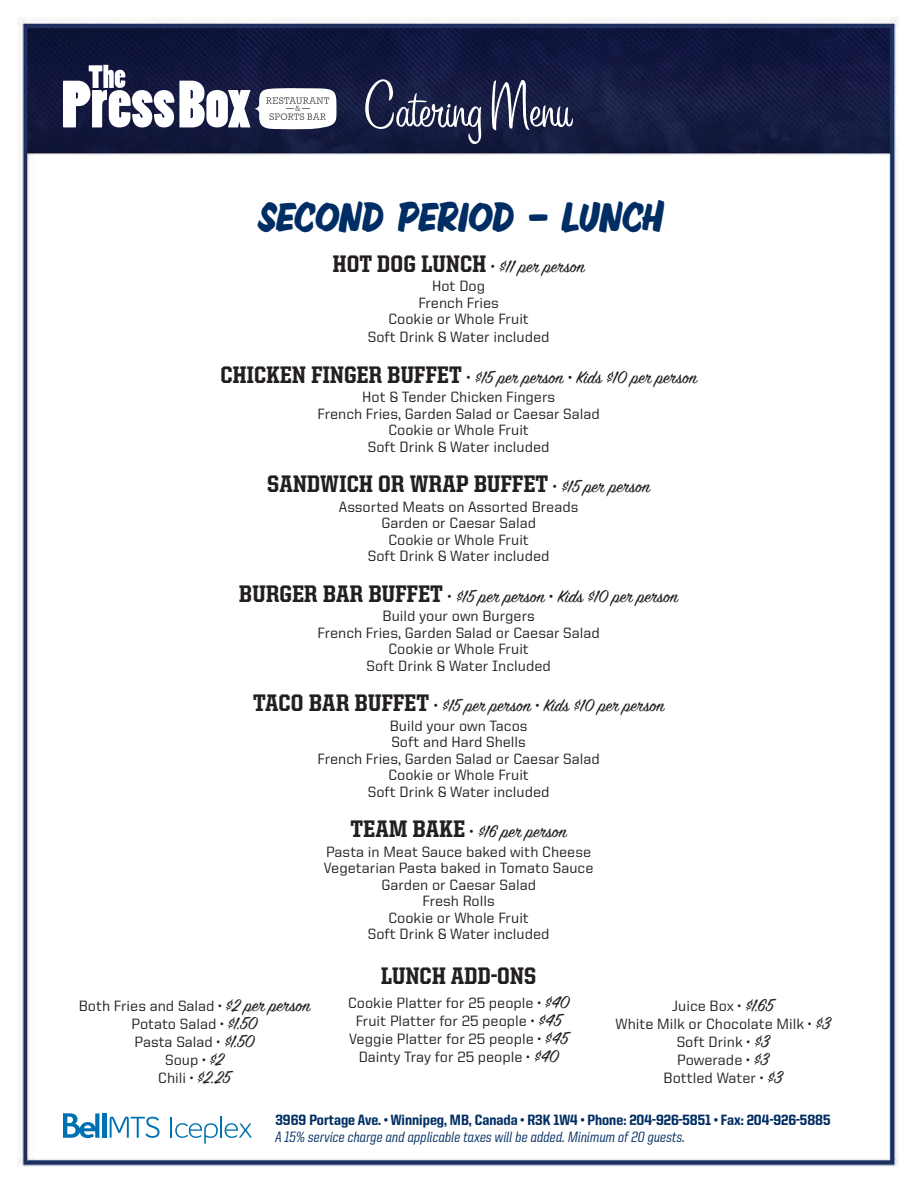
<style>
.page{position:relative;width:918px;height:1188px;background:#fff}
.page>*{position:absolute;margin:0;border:0;box-sizing:border-box;transform-origin:0 0}
.t1{font:67.2px "Sign Painter House Casual";color:#fff}
.t2{font:italic 45px "Sign Painter House Showcard";color:#002d63}
.t3{font:800 24px "United Serif Semi Cond";letter-spacing:.01em;color:#231f20}
.t4{font:19.5px "Sign Painter House Script";letter-spacing:.005em;color:#231f20}
.t5{font:500 15px/16.5px "United Sans Reg";color:#231f20;text-align:center}
.t6{font:800 15px "United Sans Semi Cond";color:#002d63}
.t7{font:500 15px "United Italic Semi Cond";color:#002d63}
.s1{font-family:"United Serif Semi Cond";font-weight:800;font-size:24px}
.s2{font-family:"United Sans Reg";font-weight:500;font-size:16.5px}
.s3{font-family:"Sign Painter House Script";font-weight:400;font-size:19.5px}
</style>
<div class="page">
<img style="left:17px;top:17px;width:882px;height:1150px">
<div style="left:263px;top:1101px;width:579px;height:39px;background:#fff"></div>
<div style="left:263px;top:1119px;width:433px;height:39px;background:#fff"></div>
<svg style="left:63px;top:1113px;width:36px;height:25px"></svg>
<hr style="left:102px;top:1113px;width:4px;height:25px;background:#0071b0">
<svg style="left:110px;top:1117px;width:50px;height:21px"></svg>
<svg style="left:171px;top:1117px;width:47px;height:27px"></svg>
<hr style="left:220px;top:1117px;width:2px;height:21px;background:#0071b0">
<svg style="left:225px;top:1123px;width:27px;height:15px"></svg>
<svg style="left:63px;top:65px;width:273px;height:64px"></svg>
<h1 class="t1" style="left:364px;top:69px;width:209px">Catering Menu</h1>
<h2 class="t2" style="left:256px;top:191px;width:415px">SECOND PERIOD — LUNCH</h2>
<h3 class="t4" style="left:333px;top:256px;width:254px"><span class="s1">HOT DOG LUNCH</span> <span class="s2">•</span> $11 per person</h3>
<p class="t5" style="left:388px;top:277px;width:142px">Hot Dog<br>French Fries<br>Cookie or Whole Fruit</p>
<p class="t5" style="left:368px;top:328px;width:183px">Soft Drink &amp; Water included</p>
<h3 class="t4" style="left:220px;top:367px;width:479px"><span class="s1">CHICKEN FINGER BUFFET</span> <span class="s2">•</span> $15 per person <span class="s2">•</span> Kids $10 per person</h3>
<p class="t5" style="left:318px;top:388px;width:284px">Hot &amp; Tender Chicken Fingers<br>French Fries, Garden Salad or Caesar Salad<br>Cookie or Whole Fruit<br>Soft Drink &amp; Water included</p>
<h3 class="t3" style="left:267px;top:471px;width:385px">SANDWICH OR WRAP BUFFET <span class="s2">•</span> <span class="s3">$15 per person</span></h3>
<p class="t5" style="left:339px;top:498px;width:241px">Assorted Meats on Assorted Breads<br>Garden or Caesar Salad<br>Cookie or Whole Fruit<br>Soft Drink &amp; Water included</p>
<h3 class="t4" style="left:239px;top:586px;width:441px"><span class="s1">BURGER BAR BUFFET</span> <span class="s2">•</span> $15 per person <span class="s2">•</span> Kids $10 per person</h3>
<p class="t5" style="left:318px;top:607px;width:284px">Build your own Burgers<br>French Fries, Garden Salad or Caesar Salad<br>Cookie or Whole Fruit<br>Soft Drink &amp; Water Included</p>
<h3 class="t4" style="left:253px;top:696px;width:414px"><span class="s1">TACO BAR BUFFET</span> <span class="s2">•</span> $15 per person <span class="s2">•</span> Kids $10 per person</h3>
<p class="t5" style="left:318px;top:717px;width:284px">Build your own Tacos<br>Soft and Hard Shells<br>French Fries, Garden Salad or Caesar Salad<br>Cookie or Whole Fruit<br>Soft Drink &amp; Water included</p>
<h3 class="t4" style="left:351px;top:822px;width:219px"><span class="s1">TEAM BAKE</span> <span class="s2">•</span> $16 per person</h3>
<p class="t5" style="left:324px;top:843px;width:271px">Pasta in Meat Sauce baked with Cheese<br>Vegetarian Pasta baked in Tomato Sauce<br>Garden or Caesar Salad<br>Fresh Rolls<br>Cookie or Whole Fruit<br>Soft Drink &amp; Water included</p>
<h3 class="t3" style="left:381px;top:963px;width:156px">LUNCH ADD-ONS</h3>
<p class="t5" style="left:79px;top:996px;width:234px;line-height:18px">Both Fries and Salad • <span class="s3">$2 per person<br></span>Potato Salad • <span class="s3">$1.50<br></span>Pasta Salad • <span class="s3">$1.50<br></span>Soup • <span class="s3">$2<br></span>Chili • <span class="s3">$2.25</span></p>
<p class="t5" style="left:348px;top:994px;width:223px;line-height:18px">Cookie Platter for 25 people • <span class="s3">$40<br></span>Fruit Platter for 25 people • <span class="s3">$45<br></span>Veggie Platter for 25 people • <span class="s3">$45<br></span>Dainty Tray for 25 people • <span class="s3">$40</span></p>
<p class="t5" style="left:615px;top:996px;width:216px;line-height:18px">Juice Box • <span class="s3">$1.65<br></span>White Milk or Chocolate Milk • <span class="s3">$3<br></span>Soft Drink • <span class="s3">$3<br></span>Powerade • <span class="s3">$3<br></span>Bottled Water • <span class="s3">$3</span></p>
<p class="t6" style="left:275px;top:1112px;width:557px">3969 Portage Ave. • Winnipeg, MB, Canada • R3K 1W4 • Phone: 204-926-5851 • Fax: 204-926-5885</p>
<p class="t7" style="left:275px;top:1130px;width:412px">A 15% service charge and applicable taxes will be added. Minimum of 20 guests.</p>
</div>
